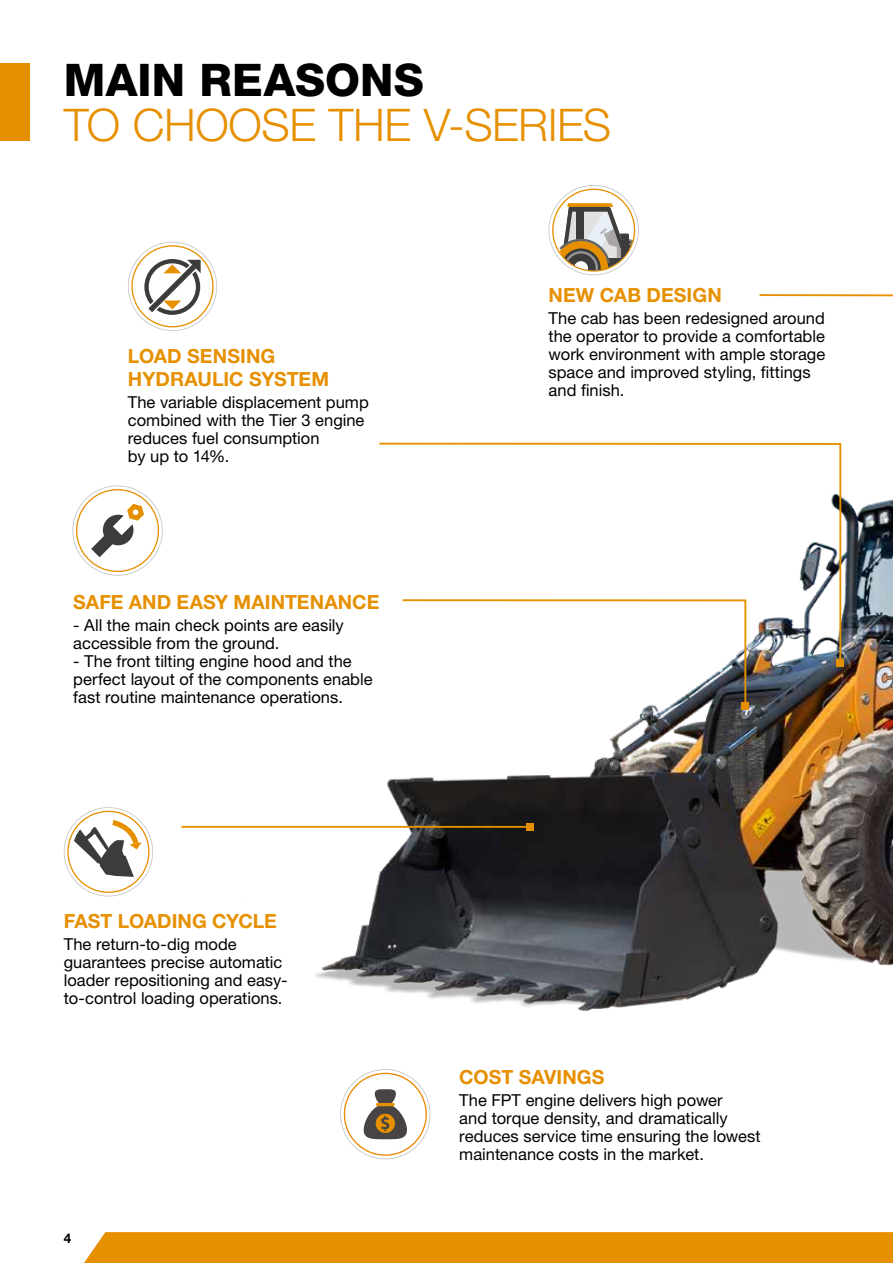
<style>
.page{position:relative;width:893px;height:1263px;background:#fff}
.page>*{position:absolute;margin:0;border:0;box-sizing:border-box;transform-origin:0 0}
.t1{font:300 45px "Helvetica Neue LT Pro";letter-spacing:-.01em;color:#e69000}
.t2{font:800 45px "Helvetica Neue LT Pro";letter-spacing:.005em;color:#000}
.t3{font:700 19.5px/22.5px "Helvetica Neue LT Pro";letter-spacing:.005em;color:#e69000}
.t4{font:16.5px/18px "Helvetica Neue LT Pro";color:#000}
.t5{font:700 13.5px "Helvetica Neue LT Std";color:#000}
</style>
<div class="page">
<div style="left:84px;top:1232px;width:809px;height:31px;background:#e69000"></div>
<img style="left:209px;top:571px;width:684px;height:548px">
<svg style="left:64px;top:807px;width:88px;height:89px"></svg>
<svg style="left:72px;top:485px;width:91px;height:91px"></svg>
<hr style="left:181px;top:826px;width:349px;height:2px;background:#e69000">
<div style="left:526px;top:823px;width:8px;height:8px;background:#e69000"></div>
<svg style="left:401px;top:664px;width:346px;height:44px"></svg>
<div style="left:742px;top:703px;width:7px;height:7px;background:#e69000"></div>
<svg style="left:378px;top:442px;width:464px;height:222px"></svg>
<div style="left:837px;top:659px;width:7px;height:7px;background:#e69000"></div>
<svg style="left:758px;top:294px;width:135px;height:277px"></svg>
<svg style="left:549px;top:185px;width:90px;height:90px"></svg>
<div style="left:0;top:64px;width:30px;height:77px;background:#e69000"></div>
<svg style="left:128px;top:242px;width:89px;height:89px"></svg>
<svg style="left:340px;top:1069px;width:90px;height:90px"></svg>
<h1 class="t2" style="left:64px;top:53px;width:361px">MAIN REASONS</h1>
<h1 class="t1" style="left:64px;top:97px;width:549px">TO CHOOSE THE V-SERIES</h1>
<p class="t3" style="left:128px;top:345px;width:203px">LOAD SENSING<br>HYDRAULIC SYSTEM</p>
<p class="t4" style="left:128px;top:393px;width:242px">The variable displacement pump combined with the Tier 3 engine reduces fuel consumption<br>by up to 14%.</p>
<p class="t3" style="left:73px;top:590px;width:308px">SAFE AND EASY MAINTENANCE</p>
<p class="t4" style="left:73px;top:616px;width:272px">- All the main check points are easily accessible from the ground.</p>
<p class="t4" style="left:73px;top:652px;width:301px">- The front tilting engine hood and the perfect layout of the components enable fast routine maintenance operations.</p>
<p class="t3" style="left:549px;top:283px;width:175px">NEW CAB DESIGN</p>
<p class="t4" style="left:549px;top:309px;width:278px">The cab has been redesigned around the operator to provide a comfortable work environment with ample storage space and improved styling, fittings and finish.</p>
<p class="t3" style="left:64px;top:909px;width:215px">FAST LOADING CYCLE</p>
<p class="t4" style="left:64px;top:935px;width:225px">The return-to-dig mode guarantees precise automatic loader repositioning and easy&shy;to-control loading operations.</p>
<p class="t5" style="left:64px;top:1229px;width:9px">4</p>
<p class="t3" style="left:459px;top:1065px;width:147px">COST SAVINGS</p>
<p class="t4" style="left:459px;top:1091px;width:303px">The FPT engine delivers high power<br>and torque density, and dramatically reduces service time ensuring the lowest maintenance costs in the market.</p>
</div>
